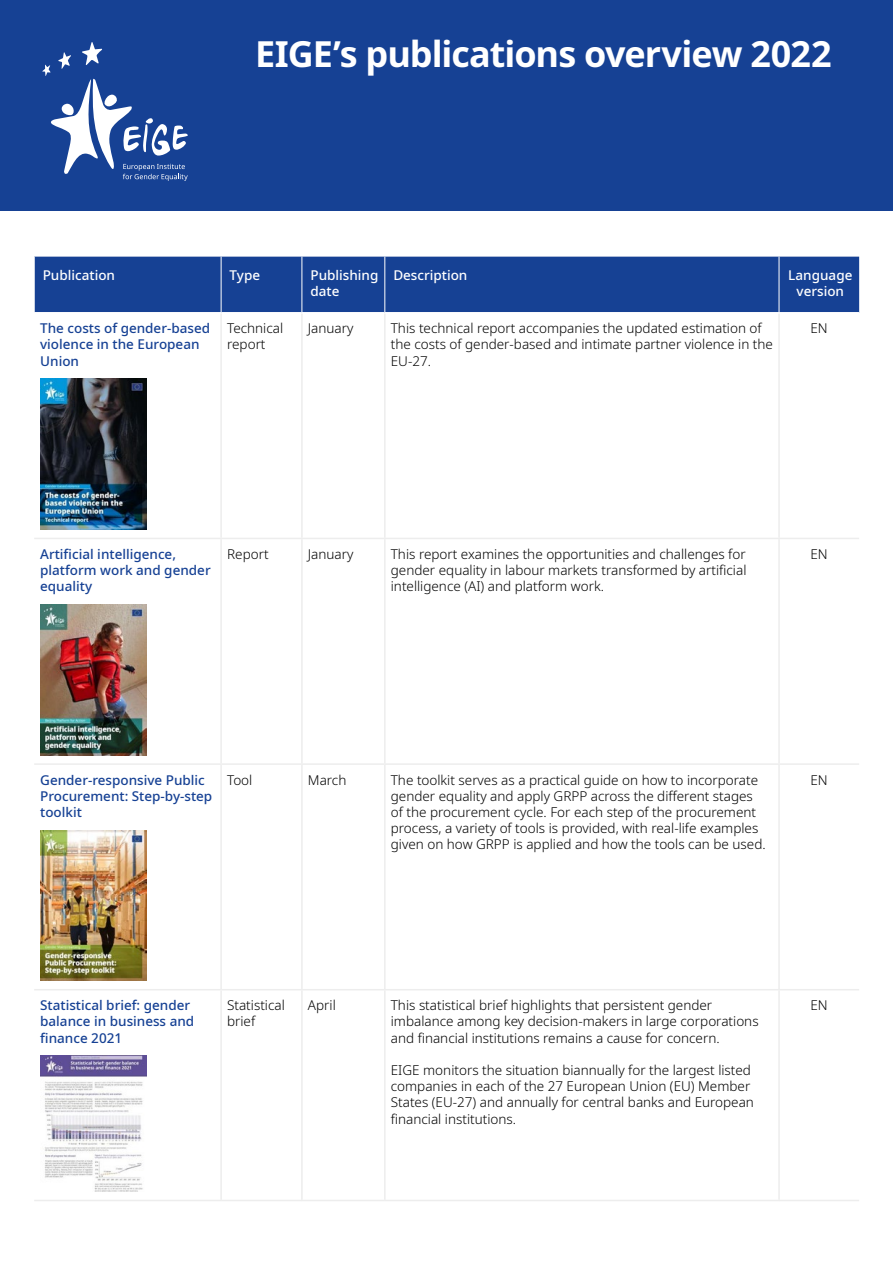
<style>
.page{position:relative;width:893px;height:1263px;background:#fff}
.page>*{position:absolute;margin:0;border:0;box-sizing:border-box;transform-origin:0 0}
.Titel{font:700 36px "Noto Sans";letter-spacing:-.025em;color:#fff}
.cell_text{font:300 13.5px/16.2px "Noto Sans";color:#000}
.TITLE_PUB{font:500 13.5px/16.2px "Noto Sans";color:#164194}
.t1{font:500 13.5px/16.2px "Noto Sans";color:#fff}
</style>
<div class="page">
<div style="left:35px;top:257px;width:824px;height:55px;background:#164194"></div>
<hr style="left:221px;top:257px;width:1px;height:55px;background:#fff">
<hr style="left:302px;top:257px;width:1px;height:55px;background:#fff">
<hr style="left:385px;top:257px;width:1px;height:55px;background:#fff">
<hr style="left:779px;top:257px;width:1px;height:55px;background:#fff">
<hr style="left:220px;top:313px;width:2px;height:225px;background:#ededed">
<hr style="left:301px;top:313px;width:2px;height:225px;background:#ededed">
<hr style="left:384px;top:313px;width:2px;height:225px;background:#ededed">
<hr style="left:778px;top:313px;width:2px;height:225px;background:#ededed">
<hr style="left:34px;top:538px;width:187px;height:1px;background:#ededed">
<hr style="left:221px;top:538px;width:81px;height:1px;background:#ededed">
<hr style="left:220px;top:539px;width:2px;height:224px;background:#ededed">
<hr style="left:302px;top:538px;width:83px;height:1px;background:#ededed">
<hr style="left:301px;top:539px;width:2px;height:224px;background:#ededed">
<hr style="left:385px;top:538px;width:394px;height:1px;background:#ededed">
<hr style="left:384px;top:539px;width:2px;height:224px;background:#ededed">
<hr style="left:779px;top:538px;width:80px;height:1px;background:#ededed">
<hr style="left:778px;top:539px;width:2px;height:224px;background:#ededed">
<hr style="left:34px;top:763px;width:187px;height:2px;background:#ededed">
<hr style="left:221px;top:763px;width:81px;height:2px;background:#ededed">
<hr style="left:220px;top:765px;width:2px;height:224px;background:#ededed">
<hr style="left:302px;top:763px;width:83px;height:2px;background:#ededed">
<hr style="left:301px;top:765px;width:2px;height:224px;background:#ededed">
<hr style="left:385px;top:763px;width:394px;height:2px;background:#ededed">
<hr style="left:384px;top:765px;width:2px;height:224px;background:#ededed">
<hr style="left:779px;top:763px;width:80px;height:2px;background:#ededed">
<hr style="left:778px;top:765px;width:2px;height:224px;background:#ededed">
<hr style="left:34px;top:989px;width:187px;height:1px;background:#ededed">
<hr style="left:221px;top:989px;width:81px;height:1px;background:#ededed">
<hr style="left:220px;top:990px;width:2px;height:210px;background:#ededed">
<hr style="left:302px;top:989px;width:83px;height:1px;background:#ededed">
<hr style="left:301px;top:990px;width:2px;height:210px;background:#ededed">
<hr style="left:385px;top:989px;width:394px;height:1px;background:#ededed">
<hr style="left:384px;top:990px;width:2px;height:210px;background:#ededed">
<hr style="left:779px;top:989px;width:80px;height:1px;background:#ededed">
<hr style="left:778px;top:990px;width:2px;height:210px;background:#ededed">
<hr style="left:34px;top:1200px;width:187px;height:1px;background:#ededed">
<hr style="left:221px;top:1200px;width:81px;height:1px;background:#ededed">
<hr style="left:302px;top:1200px;width:83px;height:1px;background:#ededed">
<hr style="left:385px;top:1200px;width:394px;height:1px;background:#ededed">
<hr style="left:779px;top:1200px;width:80px;height:1px;background:#ededed">
<img style="left:40px;top:379px;width:107px;height:150px">
<img style="left:40px;top:604px;width:107px;height:151px">
<img style="left:40px;top:830px;width:107px;height:151px">
<img style="left:40px;top:1056px;width:107px;height:135px">
<div style="left:0;top:0;width:893px;height:210px;background:#164194"></div>
<svg style="left:42px;top:42px;width:146px;height:139px"></svg>
<p class="Titel" style="left:255px;top:28px;width:578px">EIGE’s publications overview 2022</p>
<p class="t1" style="left:43px;top:267px;width:74px">Publication</p>
<p class="t1" style="left:230px;top:267px;width:32px">Type</p>
<p class="t1" style="left:310px;top:267px;width:70px">Publishing date</p>
<p class="t1" style="left:393px;top:267px;width:76px">Description</p>
<p class="t1" style="left:788px;top:267px;width:66px;text-align:center">Language version</p>
<p class="TITLE_PUB" style="left:40px;top:321px;width:171px">The costs of gender-based violence in the European<br>Union</p>
<p class="cell_text" style="left:227px;top:321px;width:58px">Technical report</p>
<p class="cell_text" style="left:308px;top:321px;width:47px">January</p>
<p class="cell_text" style="left:391px;top:321px;width:384px">This technical report accompanies the updated estimation of the costs of gender-based and intimate partner violence in the<br>EU-27.</p>
<p class="cell_text" style="left:810px;top:321px;width:19px">EN</p>
<p class="TITLE_PUB" style="left:40px;top:546px;width:172px">Artificial intelligence, platform work and gender equality</p>
<p class="cell_text" style="left:227px;top:546px;width:43px">Report</p>
<p class="cell_text" style="left:308px;top:546px;width:47px">January</p>
<p class="cell_text" style="left:391px;top:546px;width:357px;text-align:justify">This report examines the opportunities and challenges for gender equality in labour markets transformed by artificial intelligence (AI) and platform work.</p>
<p class="cell_text" style="left:810px;top:546px;width:19px">EN</p>
<p class="TITLE_PUB" style="left:40px;top:772px;width:174px">Gender-responsive Public<br>Procurement: Step-by-step toolkit</p>
<p class="cell_text" style="left:227px;top:772px;width:27px">Tool</p>
<p class="cell_text" style="left:308px;top:772px;width:40px">March</p>
<p class="cell_text" style="left:391px;top:772px;width:376px">The toolkit serves as a practical guide on how to incorporate gender equality and apply GRPP across the different stages of the procurement cycle. For each step of the procurement process, a variety of tools is provided, with real-life examples given on how GRPP is applied and how the tools can be used.</p>
<p class="cell_text" style="left:810px;top:772px;width:19px">EN</p>
<p class="TITLE_PUB" style="left:40px;top:997px;width:156px">Statistical brief: gender balance in business and finance 2021</p>
<p class="cell_text" style="left:227px;top:997px;width:59px">Statistical brief</p>
<p class="cell_text" style="left:308px;top:997px;width:29px">April</p>
<p class="cell_text" style="left:391px;top:997px;width:369px">This statistical brief highlights that persistent gender imbalance among key decision-makers in large corporations and financial institutions remains a cause for concern.</p>
<p class="cell_text" style="left:391px;top:1062px;width:365px">EIGE monitors the situation biannually for the largest listed companies in each of the 27 European Union (EU) Member States (EU-27) and annually for central banks and European financial institutions.</p>
<p class="cell_text" style="left:810px;top:997px;width:19px">EN</p>
</div>
